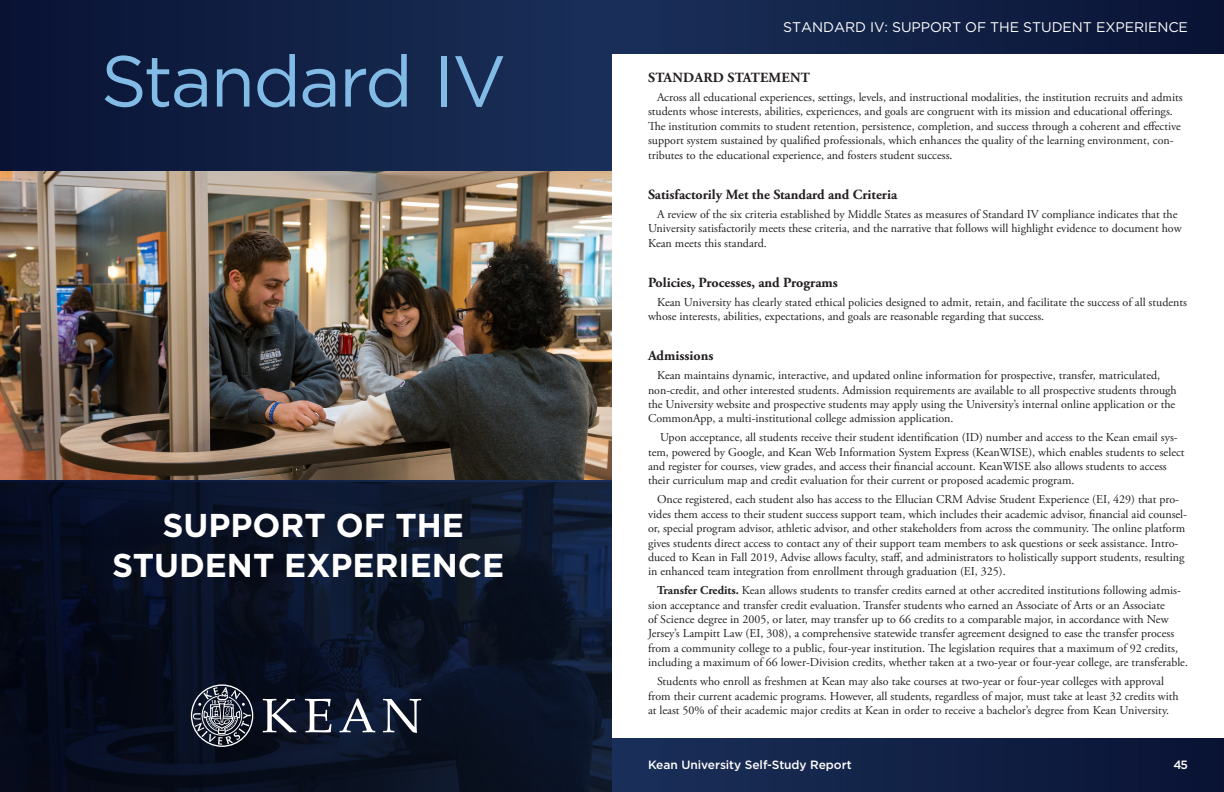
<style>
.page{position:relative;width:1224px;height:792px;background:#fff}
.page>*{position:absolute;margin:0;border:0;box-sizing:border-box;transform-origin:0 0}
.t1{font:72px "Gotham";letter-spacing:-.03em;color:#82bce6}
.t2{font:700 33px/39.6px "Gotham";color:#fff;text-align:center}
.subhead{font:700 14px "Adobe Garamond Pro";color:#231f20}
.t3{font:14px "Gotham";letter-spacing:-.005em;color:#fff}
.body{font:12px/14.4px "Adobe Garamond Pro";color:#231f20}
.t4{font:500 12px "Gotham";letter-spacing:-.005em;color:#fff}
.s1{font-weight:700}
</style>
<div class="page">
<div style="left:612px;top:0;width:612px;height:54px;background:linear-gradient(to right,#1b305a,#091334)"></div>
<div style="left:612px;top:738px;width:612px;height:54px;background:linear-gradient(to right,#1b305a,#091334)"></div>
<div style="left:0;top:0;width:612px;height:792px;background:linear-gradient(to right,#091333,#1b3059)"></div>
<img style="left:0;top:482px;width:612px;height:310px">
<svg style="left:263px;top:699px;width:158px;height:34px"></svg>
<svg style="left:191px;top:684px;width:62px;height:63px;background:#494e5b"></svg>
<img style="left:0;top:171px;width:612px;height:308px">
<p class="t1" style="left:101px;top:41px;width:407px">Standard IV</p>
<p class="t2" style="left:112px;top:505px;width:394px">SUPPORT OF THE<br>STUDENT EXPERIENCE</p>
<p class="t3" style="left:783px;top:19px;width:406px">STANDARD IV: SUPPORT OF THE STUDENT EXPERIENCE</p>
<p class="subhead" style="left:648px;top:70px;width:163px">STANDARD STATEMENT</p>
<p class="body" style="left:648px;top:90px;width:536px;text-indent:9px">Across all educational experiences, settings, levels, and instructional modalities, the institution recruits and admits students whose interests, abilities, experiences, and goals are congruent with its mission and educational offerings.<br>The institution commits to student retention, persistence, completion, and success through a coherent and effective support system sustained by qualified professionals, which enhances the quality of the learning environment, con&shy;tributes to the educational experience, and fosters student success.</p>
<p class="subhead" style="left:648px;top:186px;width:251px">Satisfactorily Met the Standard and Criteria</p>
<p class="body" style="left:648px;top:207px;width:535px;text-indent:9px">A review of the six criteria established by Middle States as measures of Standard IV compliance indicates that the<br>University satisfactorily meets these criteria, and the narrative that follows will highlight evidence to document how<br>Kean meets this standard.</p>
<p class="subhead" style="left:648px;top:274px;width:191px">Policies, Processes, and Programs</p>
<p class="body" style="left:648px;top:295px;width:541px;text-indent:9px">Kean University has clearly stated ethical policies designed to admit, retain, and facilitate the success of all students whose interests, abilities, expectations, and goals are reasonable regarding that success.</p>
<p class="subhead" style="left:648px;top:348px;width:67px">Admissions</p>
<p class="body" style="left:648px;top:369px;width:530px;text-indent:9px">Kean maintains dynamic, interactive, and updated online information for prospective, transfer, matriculated, non-credit, and other interested students. Admission requirements are available to all prospective students through the University website and prospective students may apply using the University’s internal online application or the CommonApp, a multi-institutional college admission application.</p>
<p class="body" style="left:648px;top:431px;width:538px;text-indent:12px">Upon acceptance, all students receive their student identification (ID) number and access to the Kean email sys&shy;tem, powered by Google, and Kean Web Information System Express (KeanWISE), which enables students to select and register for courses, view grades, and access their financial account. KeanWISE also allows students to access their curriculum map and credit evaluation for their current or proposed academic program.</p>
<p class="body" style="left:648px;top:493px;width:541px;text-indent:9px">Once registered, each student also has access to the Ellucian CRM Advise Student Experience (EI, 429) that pro&shy;vides them access to their student success support team, which includes their academic advisor, financial aid counsel&shy;or, special program advisor, athletic advisor, and other stakeholders from across the community. The online platform gives students direct access to contact any of their support team members to ask questions or seek assistance. Intro&shy;duced to Kean in Fall 2019, Advise allows faculty, staff, and administrators to holistically support students, resulting in enhanced team integration from enrollment through graduation (EI, 325).</p>
<p class="body" style="left:648px;top:584px;width:542px;text-indent:9px"><span class="s1">Transfer Credits.</span> Kean allows students to transfer credits earned at other accredited institutions following admis&shy;sion acceptance and transfer credit evaluation. Transfer students who earned an Associate of Arts or an Associate<br>of Science degree in 2005, or later, may transfer up to 66 credits to a comparable major, in accordance with New Jersey’s Lampitt Law (EI, 308), a comprehensive statewide transfer agreement designed to ease the transfer process from a community college to a public, four-year institution. The legislation requires that a maximum of 92 credits, including a maximum of 66 lower-Division credits, whether taken at a two-year or four-year college, are transferable.</p>
<p class="body" style="left:648px;top:675px;width:532px;text-indent:9px">Students who enroll as freshmen at Kean may also take courses at two-year or four-year colleges with approval from their current academic programs. However, all students, regardless of major, must take at least 32 credits with at least 50% of their academic major credits at Kean in order to receive a bachelor’s degree from Kean University.</p>
<p class="t4" style="left:648px;top:758px;width:205px">Kean University Self-Study Report</p>
<p class="t4" style="left:1174px;top:758px;width:16px">45</p>
</div>
